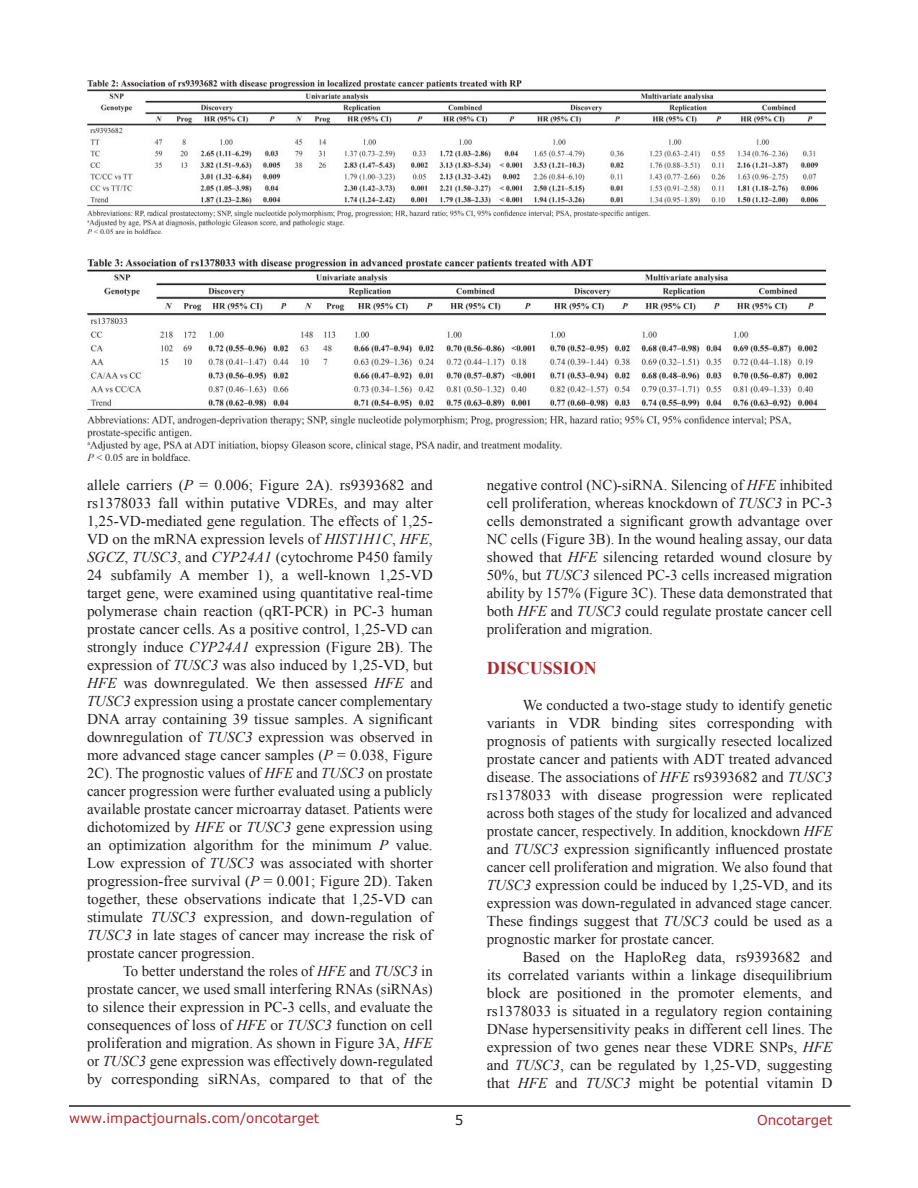
<style>
.page{position:relative;width:918px;height:1188px;background:#fff}
.page>*{position:absolute;margin:0;border:0;box-sizing:border-box;transform-origin:0 0}
.t1{font:700 18px "Times New Roman";color:#ac2b31}
.t2{font:15px/18px "Times New Roman";color:#241f1f;text-align:justify}
.t3{font:13.5px "Verdana";color:#ac2b31}
.t4{font:13.5px "Verdana";color:#241f1f}
.s1{font-style:italic}
</style>
<div class="page">
<hr style="left:69px;top:1105px;width:781px;height:2px;background:#241f1f">
<img style="left:87px;top:81px;width:738px;height:153px">
<img style="left:87px;top:259px;width:738px;height:201px">
<p class="t2" style="left:87px;top:476px;width:347px">allele carriers (<span class="s1">P</span> = 0.006; Figure 2A). rs9393682 and rs1378033 fall within putative VDREs, and may alter 1,25-VD-mediated gene regulation. The effects of 1,25- VD on the mRNA expression levels of <span class="s1">HIST1H1C</span>, <span class="s1">HFE</span>, <span class="s1">SGCZ</span>, <span class="s1">TUSC3</span>, and <span class="s1">CYP24A1</span> (cytochrome P450 family 24 subfamily A member 1), a well-known 1,25-VD target gene, were examined using quantitative real-time polymerase chain reaction (qRT-PCR) in PC-3 human prostate cancer cells. As a positive control, 1,25-VD can strongly induce <span class="s1">CYP24A1</span> expression (Figure 2B). The expression of <span class="s1">TUSC3</span> was also induced by 1,25-VD, but <span class="s1">HFE</span> was downregulated. We then assessed <span class="s1">HFE</span> and <span class="s1">TUSC3</span> expression using a prostate cancer complementary DNA array containing 39 tissue samples. A significant downregulation of <span class="s1">TUSC3</span> expression was observed in more advanced stage cancer samples (<span class="s1">P</span> = 0.038, Figure 2C). The prognostic values of <span class="s1">HFE</span> and <span class="s1">TUSC3</span> on prostate cancer progression were further evaluated using a publicly available prostate cancer microarray dataset. Patients were dichotomized by <span class="s1">HFE</span> or <span class="s1">TUSC3</span> gene expression using an optimization algorithm for the minimum <span class="s1">P</span> value.<br>Low expression of <span class="s1">TUSC3</span> was associated with shorter progression-free survival (<span class="s1">P</span> = 0.001; Figure 2D). Taken together, these observations indicate that 1,25-VD can stimulate <span class="s1">TUSC3</span> expression, and down-regulation of <span class="s1">TUSC3</span> in late stages of cancer may increase the risk of prostate cancer progression.</p>
<p class="t2" style="left:87px;top:962px;width:347px;text-indent:36px">To better understand the roles of <span class="s1">HFE</span> and <span class="s1">TUSC3</span> in prostate cancer, we used small interfering RNAs (siRNAs) to silence their expression in PC-3 cells, and evaluate the consequences of loss of <span class="s1">HFE</span> or <span class="s1">TUSC3</span> function on cell proliferation and migration. As shown in Figure 3A, <span class="s1">HFE </span>or <span class="s1">TUSC3</span> gene expression was effectively down-regulated by corresponding siRNAs, compared to that of the</p>
<p class="t2" style="left:487px;top:476px;width:347px">negative control (NC)-siRNA. Silencing of <span class="s1">HFE</span> inhibited cell proliferation, whereas knockdown of <span class="s1">TUSC3</span> in PC-3 cells demonstrated a significant growth advantage over NC cells (Figure 3B). In the wound healing assay, our data showed that <span class="s1">HFE</span> silencing retarded wound closure by 50%, but <span class="s1">TUSC3</span> silenced PC-3 cells increased migration ability by 157% (Figure 3C). These data demonstrated that both <span class="s1">HFE</span> and <span class="s1">TUSC3</span> could regulate prostate cancer cell proliferation and migration.</p>
<p class="t1" style="left:487px;top:655px;width:112px">DISCUSSION</p>
<p class="t2" style="left:487px;top:696px;width:347px;text-indent:36px">We conducted a two-stage study to identify genetic variants in VDR binding sites corresponding with prognosis of patients with surgically resected localized prostate cancer and patients with ADT treated advanced disease. The associations of <span class="s1">HFE</span> rs9393682 and <span class="s1">TUSC3 </span>rs1378033 with disease progression were replicated across both stages of the study for localized and advanced prostate cancer, respectively. In addition, knockdown <span class="s1">HFE </span>and <span class="s1">TUSC3</span> expression significantly influenced prostate cancer cell proliferation and migration. We also found that <span class="s1">TUSC3</span> expression could be induced by 1,25-VD, and its expression was down-regulated in advanced stage cancer.<br>These findings suggest that <span class="s1">TUSC3</span> could be used as a prognostic marker for prostate cancer.</p>
<p class="t2" style="left:487px;top:948px;width:347px;text-indent:36px">Based on the HaploReg data, rs9393682 and its correlated variants within a linkage disequilibrium block are positioned in the promoter elements, and rs1378033 is situated in a regulatory region containing DNase hypersensitivity peaks in different cell lines. The expression of two genes near these VDRE SNPs, <span class="s1">HFE </span>and <span class="s1">TUSC3</span>, can be regulated by 1,25-VD, suggesting that <span class="s1">HFE</span> and <span class="s1">TUSC3</span> might be potential vitamin D</p>
<p class="t3" style="left:69px;top:1109px;width:252px">www.impactjournals.com/oncotarget</p>
<p class="t4" style="left:455px;top:1111px;width:10px">5</p>
<p class="t3" style="left:757px;top:1111px;width:77px">Oncotarget</p>
</div>
